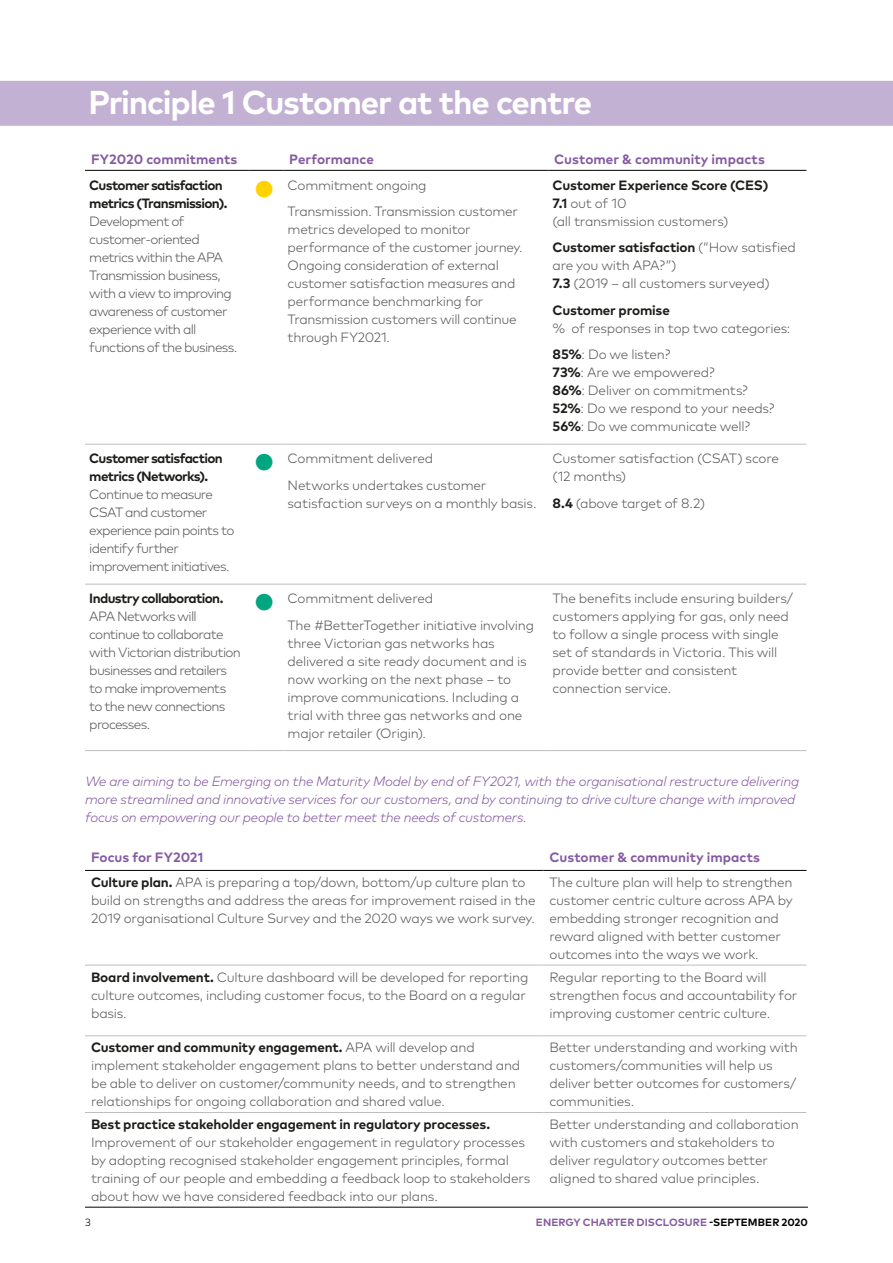
<style>
.page{position:relative;width:893px;height:1263px;background:#fff}
.page>*{position:absolute;margin:0;border:0;box-sizing:border-box;transform-origin:0 0}
.t1{font:700 33px "Mark Pro";letter-spacing:-.035em;color:#fff}
.t2{font:300 13.5px/18px "Mark Pro";letter-spacing:-.02em;color:#58595b}
.t3{font:300 13.5px/18px "Mark Pro";letter-spacing:-.05em;color:#58595b}
.t4{font:italic 300 13.5px/18px "Mark Pro";letter-spacing:-.02em;color:#855ba2}
.t5{font:700 13.5px/18px "Mark Pro";letter-spacing:-.045em;color:#1c1e1a}
.t6{font:700 13.5px "Mark Pro";color:#855ba2}
.t7{font:700 13.5px "Mark Pro";letter-spacing:-.015em;color:#1c1e1a}
.t8{font:700 10.5px "Mark Pro";letter-spacing:.005em;color:#855ba2}
.t9{font:300 10.5px "Mark Pro";color:#000}
.s1{font-weight:700;color:#1c1e1a}
.s2{font-size:22.5px;color:#ffd200}
.s3{font-size:22.5px;color:#00a67f}
.s4{color:#000}
</style>
<div class="page">
<hr style="left:85px;top:1207px;width:723px;height:1px;background:#000">
<div style="left:0;top:81px;width:893px;height:45px;background:#c3b1d4"></div>
<hr style="left:85px;top:444px;width:165px;height:1px;background:#bcbec0">
<hr style="left:250px;top:444px;width:33px;height:1px;background:#bcbec0">
<hr style="left:283px;top:444px;width:265px;height:1px;background:#bcbec0">
<hr style="left:548px;top:444px;width:258px;height:1px;background:#bcbec0">
<hr style="left:85px;top:584px;width:165px;height:1px;background:#bcbec0">
<hr style="left:250px;top:584px;width:33px;height:1px;background:#bcbec0">
<hr style="left:283px;top:584px;width:265px;height:1px;background:#bcbec0">
<hr style="left:548px;top:584px;width:258px;height:1px;background:#bcbec0">
<hr style="left:85px;top:170px;width:165px;height:1px;background:#000">
<hr style="left:250px;top:170px;width:33px;height:1px;background:#000">
<hr style="left:283px;top:170px;width:265px;height:1px;background:#000">
<hr style="left:548px;top:170px;width:258px;height:1px;background:#000">
<hr style="left:85px;top:750px;width:165px;height:1px;background:#bcbec0">
<hr style="left:250px;top:750px;width:33px;height:1px;background:#bcbec0">
<hr style="left:283px;top:750px;width:265px;height:1px;background:#bcbec0">
<hr style="left:548px;top:750px;width:258px;height:1px;background:#bcbec0">
<hr style="left:85px;top:965px;width:459px;height:1px;background:#bcbec0">
<hr style="left:544px;top:965px;width:262px;height:1px;background:#bcbec0">
<hr style="left:85px;top:1035px;width:459px;height:1px;background:#bcbec0">
<hr style="left:544px;top:1035px;width:262px;height:1px;background:#bcbec0">
<hr style="left:85px;top:1112px;width:459px;height:1px;background:#bcbec0">
<hr style="left:544px;top:1112px;width:262px;height:1px;background:#bcbec0">
<hr style="left:85px;top:870px;width:459px;height:1px;background:#000">
<hr style="left:544px;top:870px;width:262px;height:1px;background:#000">
<h1 class="t1" style="left:88px;top:78px;width:505px">Principle 1 Customer at the centre</h1>
<p class="t6" style="left:91px;top:149px;width:148px">FY2020 commitments</p>
<p class="t6" style="left:289px;top:149px;width:86px">Performance</p>
<p class="t6" style="left:554px;top:149px;width:212px">Customer &amp; community impacts</p>
<p class="t5" style="left:89px;top:175px;width:140px">Customer satisfaction metrics (Transmission).</p>
<p class="t3" style="left:89px;top:211px;width:150px">Development of customer-oriented metrics within the APA<br>Transmission business, with a view to improving awareness of customer experience with all functions of the business.</p>
<p class="t2" style="left:552px;top:175px;width:217px"><span class="s1">Customer Experience Score (CES)<br>7.1</span> out of 10<br>(all transmission customers)</p>
<p class="t2" style="left:552px;top:238px;width:245px"><span class="s1">Customer satisfaction</span> (“How satisfied are you with APA?”)<br><span class="s1">7.3</span> (2019 – all customers surveyed)</p>
<p class="t7" style="left:552px;top:300px;width:119px">Customer promise</p>
<p class="t2" style="left:552px;top:314px;width:239px;line-height:26.5px">% of responses in top two categories:<br><span class="s1">85%</span>: Do we listen?</p>
<p class="t2" style="left:552px;top:362px;width:223px"><span class="s1">73%</span>: Are we empowered?<br><span class="s1">86%</span>: Deliver on commitments?<br><span class="s1">52%</span>: Do we respond to your needs?<br><span class="s1">56%</span>: Do we communicate well?</p>
<p class="t2" style="left:288px;top:171px;width:232px;line-height:26.5px;text-indent:-33px"><span class="s2">●</span> Commitment ongoing<br>Transmission. Transmission customer</p>
<p class="t2" style="left:288px;top:220px;width:237px">metrics developed to monitor performance of the customer journey.<br>Ongoing consideration of external customer satisfaction measures and performance benchmarking for<br>Transmission customers will continue through FY2021.</p>
<p class="t5" style="left:89px;top:448px;width:135px">Customer satisfaction metrics (Networks).</p>
<p class="t3" style="left:89px;top:484px;width:147px">Continue to measure<br>CSAT and customer experience pain points to identify further improvement initiatives.</p>
<p class="t5" style="left:89px;top:588px;width:136px">Industry collaboration.</p>
<p class="t3" style="left:89px;top:606px;width:153px">APA Networks will continue to collaborate with Victorian distribution businesses and retailers to make improvements to the new connections processes.</p>
<p class="t2" style="left:288px;top:444px;width:200px;line-height:26.5px;text-indent:-33px"><span class="s3">●</span> Commitment delivered<br>Networks undertakes customer</p>
<p class="t2" style="left:288px;top:493px;width:250px">satisfaction surveys on a monthly basis.</p>
<p class="t2" style="left:288px;top:584px;width:248px;line-height:26.5px;text-indent:-33px"><span class="s3">●</span> Commitment delivered<br>The #BetterTogether initiative involving</p>
<p class="t2" style="left:288px;top:633px;width:241px">three Victorian gas networks has delivered a site ready document and is now working on the next phase – to improve communications. I ncluding a trial with three gas networks and one major retailer (Origin).</p>
<p class="t2" style="left:552px;top:448px;width:228px">Customer satisfaction (CSAT) score (12 months)</p>
<p class="t2" style="left:552px;top:493px;width:154px"><span class="s1">8.4</span> (above target of 8.2)</p>
<p class="t2" style="left:552px;top:588px;width:242px">The benefits include ensuring builders/ customers applying for gas, only need to follow a single process with single set of standards in Victoria. This will provide better and consistent connection service.</p>
<p class="t4" style="left:85px;top:771px;width:716px">We are aiming to be Emerging on the Maturity Model by end of FY2021, with the organisational restructure delivering more streamlined and innovative services for our customers, and by continuing to drive culture change with improved focus on empowering our people to better meet the needs of customers.</p>
<p class="t6" style="left:91px;top:847px;width:114px">Focus for FY2021</p>
<p class="t6" style="left:549px;top:847px;width:212px">Customer &amp; community impacts</p>
<p class="t2" style="left:91px;top:872px;width:446px"><span class="s1">Culture plan.</span> APA is preparing a top/down, bottom/up culture plan to build on strengths and address the areas for improvement raised in the<br>2019 organisational Culture Survey and the 2020 ways we work survey.</p>
<p class="t2" style="left:549px;top:872px;width:245px">The culture plan will help to strengthen customer centric culture across APA by embedding stronger recognition and reward aligned with better customer outcomes into the ways we work.</p>
<p class="t2" style="left:91px;top:967px;width:439px"><span class="s1">Board involvement.</span> Culture dashboard will be developed for reporting culture outcomes, including customer focus, to the Board on a regular basis.</p>
<p class="t2" style="left:549px;top:967px;width:249px">Regular reporting to the Board will strengthen focus and accountability for improving customer centric culture.</p>
<p class="t2" style="left:91px;top:1037px;width:431px"><span class="s1">Customer and community engagement.</span> APA will develop and implement stakeholder engagement plans to better understand and be able to deliver on customer/community needs, and to strengthen relationships for ongoing collaboration and shared value.</p>
<p class="t2" style="left:549px;top:1037px;width:250px">Better understanding and working with customers/communities will help us deliver better outcomes for customers/ communities.</p>
<p class="t7" style="left:91px;top:1114px;width:401px">Best practice stakeholder engagement in regulatory processes.</p>
<p class="t2" style="left:91px;top:1132px;width:441px">I mprovement of our stakeholder engagement in regulatory processes by adopting recognised stakeholder engagement principles, formal training of our people and embedding a feedback loop to stakeholders about how we have considered feedback into our plans.</p>
<p class="t2" style="left:550px;top:1114px;width:251px">Better understanding and collaboration with customers and stakeholders to deliver regulatory outcomes better aligned to shared value principles.</p>
<p class="t9" style="left:85px;top:1214px;width:7px">3</p>
<p class="t8" style="left:536px;top:1214px;width:273px">ENERGY CHARTER DISCLOSURE <span class="s4">-Septe mber 2020</span></p>
</div>
